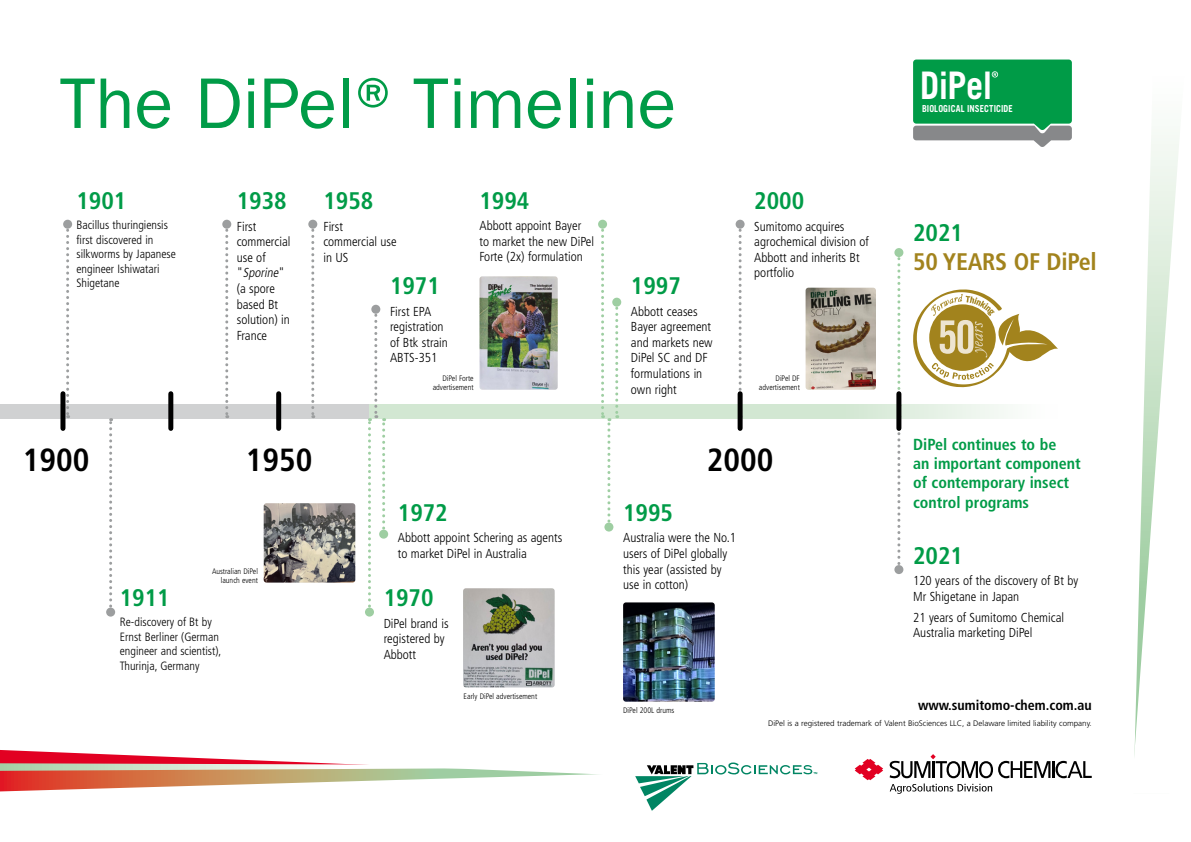
<style>
.page{position:relative;width:1191px;height:842px;background:#fff}
.page>*{position:absolute;margin:0;border:0;box-sizing:border-box;transform-origin:0 0}
.t1{font:72px "ITC Franklin Gothic Std";color:#009b47}
.t2{font:700 38px "Trade Gothic";color:#fff;scale:.9 1}
.t3{font:700 condensed 32px "Frutiger";color:#000}
.t4{font:700 condensed 24px "Frutiger";color:#009b47}
.t5{font:700 condensed 24px "Frutiger";letter-spacing:-.01em;color:#a2831d}
.t6{font:700 condensed 16px/19.2px "Frutiger";color:#009b47}
.t7{font:700 condensed 14px "Frutiger";color:#000}
.t8{font:300 condensed 13px/15.6px "Frutiger";color:#000}
.t9{font:300 condensed 12px/14.4px "Frutiger";color:#000}
.t10{font:700 9.6px "Trade Gothic";letter-spacing:.01em;color:#fff;scale:.9 1}
.t11{font:300 condensed 8px/9px "Frutiger";color:#000;text-align:right}
.t12{font:300 8px "Frutiger";color:#000}
.s1{font-style:italic}
.s2{font-size:36.5px}
</style>
<div class="page">
<svg style="left:0;top:418px;width:1004px;height:374px"></svg>
<svg style="left:635px;top:763px;width:182px;height:48px"></svg>
<svg style="left:1134px;top:135px;width:45px;height:621px"></svg>
<svg style="left:854px;top:759px;width:29px;height:21px"></svg>
<svg style="left:889px;top:754px;width:202px;height:40px"></svg>
<svg style="left:913px;top:60px;width:158px;height:87px;background:#2fa164"></svg>
<div style="left:0;top:404px;width:370px;height:14px;background:#d0d1d2"></div>
<svg style="left:385px;top:404px;width:619px;height:14px;background:#d6e9d6"></svg>
<div style="left:60px;top:394px;width:5px;height:34px;background:#000"></div>
<div style="left:168px;top:394px;width:5px;height:34px;background:#000"></div>
<div style="left:276px;top:394px;width:5px;height:34px;background:#000"></div>
<svg style="left:66px;top:229px;width:3px;height:189px"></svg>
<div style="left:63px;top:220px;width:9px;height:9px;background:#9c9e9f;border-radius:50%"></div>
<svg style="left:109px;top:418px;width:3px;height:190px"></svg>
<div style="left:106px;top:608px;width:9px;height:9px;background:#9c9e9f;border-radius:50%"></div>
<svg style="left:311px;top:229px;width:3px;height:189px"></svg>
<div style="left:308px;top:220px;width:9px;height:9px;background:#9c9e9f;border-radius:50%"></div>
<div style="left:371px;top:305px;width:9px;height:9px;background:#9c9e9f;border-radius:50%"></div>
<div style="left:604px;top:522px;width:9px;height:9px;background:#9ecea2;border-radius:50%"></div>
<div style="left:365px;top:608px;width:9px;height:9px;background:#9ecea2;border-radius:50%"></div>
<div style="left:598px;top:220px;width:9px;height:9px;background:#9ecea2;border-radius:50%"></div>
<svg style="left:738px;top:229px;width:3px;height:165px"></svg>
<div style="left:735px;top:220px;width:9px;height:9px;background:#9c9e9f;border-radius:50%"></div>
<div style="left:894px;top:248px;width:9px;height:9px;background:#9ecea2;border-radius:50%"></div>
<svg style="left:225px;top:229px;width:3px;height:189px"></svg>
<div style="left:222px;top:220px;width:9px;height:9px;background:#9c9e9f;border-radius:50%"></div>
<div style="left:737px;top:394px;width:5px;height:34px;background:#000"></div>
<svg style="left:897px;top:256px;width:3px;height:309px"></svg>
<div style="left:894px;top:565px;width:9px;height:9px;background:#9c9e9f;border-radius:50%"></div>
<div style="left:896px;top:394px;width:5px;height:34px;background:#000"></div>
<svg style="left:913px;top:289px;width:145px;height:98px"></svg>
<svg style="left:368px;top:308px;width:17px;height:306px"></svg>
<div style="left:379px;top:530px;width:9px;height:9px;background:#9ecea2;border-radius:50%"></div>
<svg style="left:601px;top:225px;width:17px;height:303px"></svg>
<div style="left:612px;top:298px;width:9px;height:9px;background:#9ecea2;border-radius:50%"></div>
<img style="left:463px;top:588px;width:91px;height:99px">
<img style="left:623px;top:602px;width:91px;height:100px">
<img style="left:264px;top:503px;width:91px;height:80px">
<img style="left:479px;top:276px;width:79px;height:114px">
<img style="left:805px;top:288px;width:71px;height:102px">
<h1 class="t1" style="left:60px;top:62px;width:618px">The DiPel® Timeline</h1>
<h3 class="t4" style="left:76px;top:187px;width:51px">1901</h3>
<p class="t9" style="left:76px;top:218px;width:101px">Bacillus thuringiensis first discovered in silkworms by Japanese engineer Ishiwatari<br>Shigetane</p>
<h3 class="t4" style="left:237px;top:187px;width:51px">1938</h3>
<p class="t8" style="left:237px;top:218px;width:55px">First commercial use of<br>" <span class="s1">Sporine</span>" (a spore based Bt solution) in<br>France</p>
<h3 class="t4" style="left:479px;top:186px;width:51px">1994</h3>
<p class="t8" style="left:479px;top:218px;width:116px">Abbott appoint Bayer<br>to market the new DiPel<br>Forte (2x) formulation</p>
<h3 class="t4" style="left:323px;top:187px;width:51px">1958</h3>
<p class="t8" style="left:323px;top:218px;width:75px">First commercial use in US</p>
<h3 class="t4" style="left:390px;top:272px;width:51px">1971</h3>
<p class="t8" style="left:390px;top:304px;width:59px">First EPA registration of Btk strain<br>ABTS-351</p>
<h3 class="t4" style="left:754px;top:187px;width:51px">2000</h3>
<p class="t8" style="left:754px;top:218px;width:116px">Sumitomo acquires agrochemical division of<br>Abbott and inherits Bt portfolio</p>
<h3 class="t4" style="left:631px;top:272px;width:51px">1997</h3>
<p class="t8" style="left:631px;top:304px;width:83px">Abbott ceases<br>Bayer agreement and markets new<br>DiPel SC and DF formulations in own right</p>
<p class="t11" style="left:433px;top:374px;width:42px">DiPel Forte advertisement</p>
<p class="t11" style="left:759px;top:374px;width:42px">DiPel DF advertisement</p>
<h3 class="t3" style="left:23px;top:440px;width:68px">1900</h3>
<h3 class="t3" style="left:246px;top:440px;width:68px">1950</h3>
<h3 class="t3" style="left:707px;top:440px;width:68px">2000</h3>
<p class="t11" style="left:212px;top:566px;width:47px">Australian DiPel launch event</p>
<h3 class="t4" style="left:120px;top:584px;width:51px">1911</h3>
<p class="t9" style="left:120px;top:615px;width:103px">Re-discovery of Bt by<br>Ernst Berliner (German engineer and scientist),<br>Thurinja, Germany</p>
<h3 class="t4" style="left:398px;top:499px;width:51px">1972</h3>
<p class="t8" style="left:398px;top:530px;width:166px">Abbott appoint Schering as agents to market DiPel in Australia</p>
<h3 class="t4" style="left:384px;top:584px;width:51px">1970</h3>
<p class="t8" style="left:384px;top:615px;width:66px">DiPel brand is registered by<br>Abbott</p>
<h3 class="t4" style="left:623px;top:499px;width:51px">1995</h3>
<p class="t8" style="left:623px;top:530px;width:114px">Australia were the No.1 users of DiPel globally this year (assisted by use in cotton)</p>
<h2 class="t2" style="left:920px;top:62px;width:82px">D<span class="s2">i</span>Pel</h2>
<p class="t10" style="left:922px;top:102px;width:102px">BIOLOGICAL INSECTICIDE</p>
<h3 class="t4" style="left:913px;top:218px;width:51px">2021</h3>
<h3 class="t5" style="left:913px;top:247px;width:185px">50 YEARS OF DiPel</h3>
<p class="t6" style="left:913px;top:435px;width:169px">DiPel continues to be<br>an important component of contemporary insect control programs</p>
<h3 class="t4" style="left:913px;top:541px;width:51px">2021</h3>
<p class="t8" style="left:913px;top:573px;width:167px">120 years of the discovery of Bt by<br>Mr Shigetane in Japan</p>
<p class="t8" style="left:913px;top:610px;width:152px">21 years of Sumitomo Chemical<br>Australia marketing DiPel</p>
<p class="t11" style="left:463px;top:692px;width:75px">Early DiPel advertisement</p>
<p class="t11" style="left:623px;top:706px;width:53px">DiPel 200L drums</p>
<p class="t7" style="left:918px;top:697px;width:175px">www.sumitomo-chem.com.au</p>
<p class="t12" style="left:768px;top:718px;width:325px">DiPel is a registered trademark of Valent BioSciences LLC, a Delaware limited liability company.</p>
</div>
